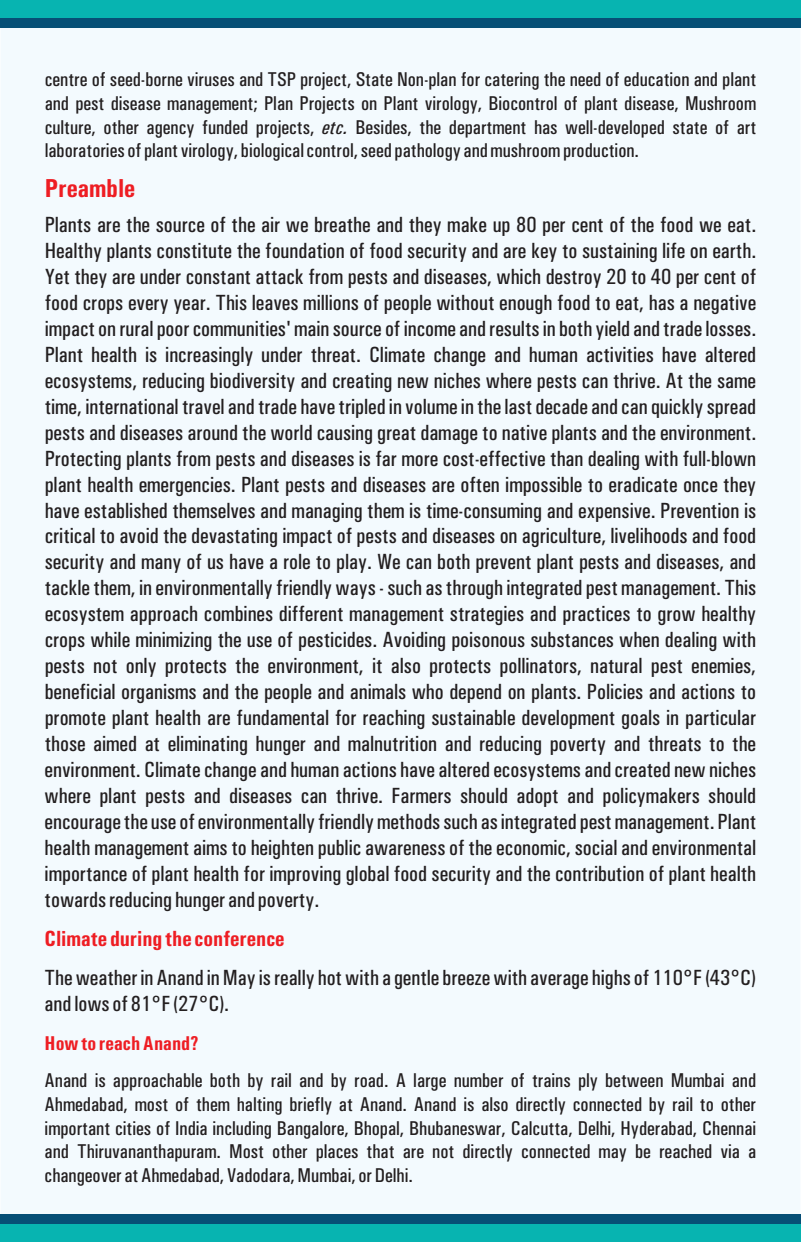
<style>
.page{position:relative;width:801px;height:1242px;background:#fff}
.page>*{position:absolute;margin:0;border:0;box-sizing:border-box;transform-origin:0 0}
.t1{font:700 condensed 26px "Univers";color:#ee1d23}
.t2{font:500 condensed 22px/26px "Univers";color:#231f20;text-align:justify}
.t3{font:700 condensed 22px "Univers";color:#ee1d23}
.t4{font:500 condensed 20px/23.6px "Univers";color:#231f20;text-align:justify}
.t5{font:700 condensed 20px "Univers";color:#ee1d23}
.s1{font-style:italic}
</style>
<div class="page">
<div style="left:1px;top:28px;width:799px;height:1186px;background:#f3fafe"></div>
<div style="left:0;top:0;width:801px;height:18px;background:#07b4b1"></div>
<div style="left:0;top:18px;width:801px;height:10px;background:#064f76"></div>
<div style="left:0;top:1224px;width:801px;height:18px;background:#07b4b1"></div>
<div style="left:0;top:1214px;width:801px;height:10px;background:#064f76"></div>
<p class="t4" style="left:45px;top:69px;width:713px">centre of seed-borne viruses and TSP project, State Non-plan for catering the need of education and plant and pest disease management; Plan Projects on Plant virology, Biocontrol of plant disease, Mushroom culture, other agency funded projects, <span class="s1">etc.</span> Besides, the department has well-developed state of art laboratories of plant virology, biological control, seed pathology and mushroom production.</p>
<p class="t1" style="left:45px;top:179px;width:92px">Preamble</p>
<p class="t2" style="left:45px;top:213px;width:713px">Plants are the source of the air we breathe and they make up 80 per cent of the food we eat.<br>Healthy plants constitute the foundation of food security and are key to sustaining life on earth.<br>Yet they are under constant attack from pests and diseases, which destroy 20 to 40 per cent of food crops every year. This leaves millions of people without enough food to eat, has a negative impact on rural poor communities' main source of income and results in both yield and trade losses.<br>Plant health is increasingly under threat. Climate change and human activities have altered ecosystems, reducing biodiversity and creating new niches where pests can thrive. At the same time, international travel and trade have tripled in volume in the last decade and can quickly spread pests and diseases around the world causing great damage to native plants and the environment.<br>Protecting plants from pests and diseases is far more cost-effective than dealing with full-blown plant health emergencies. Plant pests and diseases are often impossible to eradicate once they have established themselves and managing them is time-consuming and expensive. Prevention is critical to avoid the devastating impact of pests and diseases on agriculture, livelihoods and food security and many of us have a role to play. We can both prevent plant pests and diseases, and tackle them, in environmentally friendly ways - such as through integrated pest management. This ecosystem approach combines different management strategies and practices to grow healthy crops while minimizing the use of pesticides. Avoiding poisonous substances when dealing with pests not only protects the environment, it also protects pollinators, natural pest enemies, beneficial organisms and the people and animals who depend on plants. Policies and actions to promote plant health are fundamental for reaching sustainable development goals in particular those aimed at eliminating hunger and malnutrition and reducing poverty and threats to the environment. Climate change and human actions have altered ecosystems and created new niches where plant pests and diseases can thrive. Farmers should adopt and policymakers should encourage the use of environmentally friendly methods such as integrated pest management. Plant health management aims to heighten public awareness of the economic, social and environmental importance of plant health for improving global food security and the contribution of plant health towards reducing hunger and poverty.</p>
<p class="t3" style="left:45px;top:931px;width:241px">Climate during the conference</p>
<p class="t2" style="left:45px;top:967px;width:713px">The weather in Anand in May is really hot with a gentle breeze with average highs of 110°F (43°C) and lows of 81°F (27°C).</p>
<p class="t5" style="left:45px;top:1036px;width:156px">How to reach Anand?</p>
<p class="t4" style="left:45px;top:1071px;width:713px">Anand is approachable both by rail and by road. A large number of trains ply between Mumbai and Ahmedabad, most of them halting briefly at Anand. Anand is also directly connected by rail to other important cities of India including Bangalore, Bhopal, Bhubaneswar, Calcutta, Delhi, Hyderabad, Chennai and Thiruvananthapuram. Most other places that are not directly connected may be reached via a changeover at Ahmedabad, Vadodara, Mumbai, or Delhi.</p>
</div>
